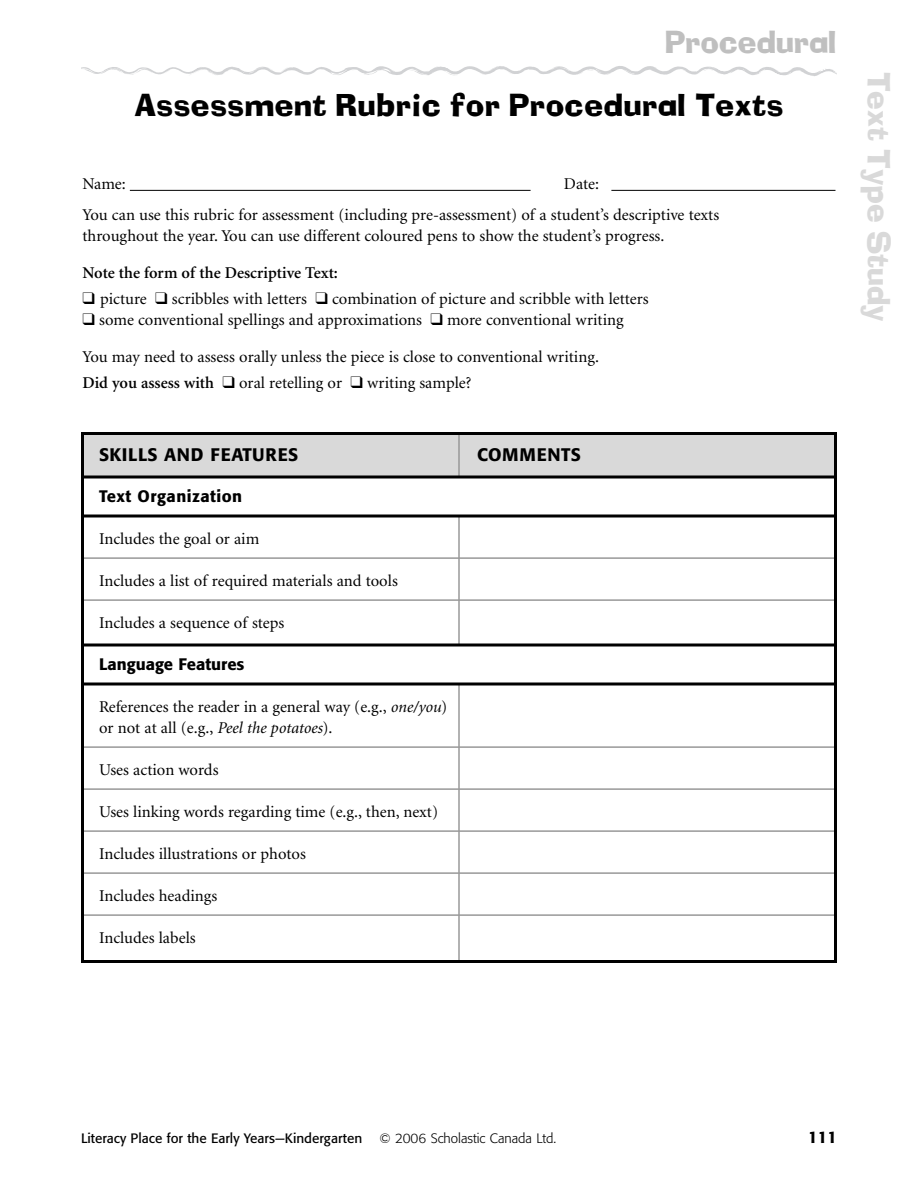
<style>
.page{position:relative;width:918px;height:1188px;background:#fff}
.page>*{position:absolute;margin:0;border:0;box-sizing:border-box;transform-origin:0 0}
.t1{font:30px "Neo Ad Lib";letter-spacing:.02em;color:#000}
.t2{font:30px "Neo Ad Lib";color:#d9d9d9}
.t3{font:30px "Neo Ad Lib";color:#bfbfbf}
.t4{font:500 18px "Formata";letter-spacing:.03em;color:#000}
.t5{font:16.5px/31.5px "Minion";color:#000}
.t6{font:600 16.5px "Minion";color:#000}
.t7{font:500 16.5px "Formata";color:#000}
.t8{font:500 16.5px "Formata";letter-spacing:.03em;color:#000}
.t9{font:13.5px "Formata";color:#000}
.t10{font:300 13.5px "Formata";color:#000}
.s1{font-weight:600}
.s2{font-style:italic}
</style>
<div class="page">
<div style="left:81px;top:432px;width:756px;height:45px;background:#d9d9d9"></div>
<hr style="left:458px;top:432px;width:2px;height:531px;background:#999">
<div style="left:452px;top:645px;width:15px;height:39px;background:#fff"></div>
<hr style="left:81px;top:644px;width:756px;height:2px;background:#000">
<svg style="left:85px;top:682px;width:748px;height:4px;background:#3f3f3f"></svg>
<div style="left:454px;top:477px;width:11px;height:39px;background:#fff"></div>
<svg style="left:85px;top:514px;width:748px;height:4px;background:#3f3f3f"></svg>
<hr style="left:81px;top:476px;width:756px;height:3px;background:#000">
<svg style="left:81px;top:66px;width:756px;height:10px"></svg>
<hr style="left:130px;top:190px;width:401px;height:1px;background:#000">
<hr style="left:611px;top:190px;width:225px;height:1px;background:#000">
<hr style="left:81px;top:557px;width:756px;height:2px;background:#999">
<hr style="left:81px;top:599px;width:756px;height:2px;background:#999">
<hr style="left:81px;top:746px;width:756px;height:2px;background:#999">
<hr style="left:81px;top:788px;width:756px;height:2px;background:#999">
<hr style="left:81px;top:830px;width:756px;height:2px;background:#999">
<hr style="left:81px;top:872px;width:756px;height:2px;background:#999">
<hr style="left:81px;top:914px;width:756px;height:2px;background:#999">
<div style="left:81px;top:432px;width:756px;height:531px;border:3px solid #000"></div>
<h1 class="t3" style="left:665px;top:25px;width:174px">Procedural</h1>
<h1 class="t1" style="left:135px;top:88px;width:650px">Assessment Rubric for Procedural Texts</h1>
<p class="t5" style="left:82px;top:169px;width:638px;text-indent:481px">Date:<br>You can use this rubric for assessment (including pre-assessment) of a student’s descriptive texts</p>
<p class="t5" style="left:82px;top:222px;width:583px">throughout the year. You can use different coloured pens to show the student’s progress.</p>
<p class="t6" style="left:82px;top:266px;width:257px">Note the form of the Descriptive Text:</p>
<p class="t5" style="left:82px;top:285px;width:568px">❑ picture ❑ scribbles with letters ❑ combination of picture and scribble with letters</p>
<p class="t5" style="left:82px;top:306px;width:543px">❑ some conventional spellings and approximations ❑ more conventional writing</p>
<p class="t5" style="left:82px;top:345px;width:518px;line-height:26.2px">You may need to assess orally unless the piece is close to conventional writing.<br><span class="s1">Did you assess with</span> ❑ oral retelling or ❑ writing sample?</p>
<p class="t5" style="left:82px;top:169px;width:45px">Name:</p>
<p class="t4" style="left:99px;top:447px;width:201px">SKILLS AND FEATURES</p>
<p class="t8" style="left:99px;top:489px;width:145px">Text Organization</p>
<p class="t5" style="left:99px;top:524px;width:162px">Includes the goal or aim</p>
<p class="t5" style="left:99px;top:566px;width:300px">Includes a list of required materials and tools</p>
<p class="t5" style="left:99px;top:608px;width:187px">Includes a sequence of steps</p>
<p class="t7" style="left:99px;top:657px;width:147px">Language Features</p>
<p class="t5" style="left:99px;top:697px;width:350px;line-height:21px">References the reader in a general way (e.g., <span class="s2">one/you</span>) or not at all (e.g., <span class="s2">Peel the potatoes</span>).</p>
<p class="t5" style="left:99px;top:755px;width:121px">Uses action words</p>
<p class="t5" style="left:99px;top:797px;width:341px">Uses linking words regarding time (e.g., then, next)</p>
<p class="t5" style="left:99px;top:839px;width:208px">Includes illustrations or photos</p>
<p class="t5" style="left:99px;top:881px;width:120px">Includes headings</p>
<p class="t5" style="left:99px;top:923px;width:98px">Includes labels</p>
<p class="t4" style="left:477px;top:447px;width:105px">COMMENTS</p>
<h1 class="t2" style="left:896px;top:72px;width:251px;rotate:90deg">Text Type Study</h1>
<p class="t9" style="left:81px;top:1133px;width:283px">Literacy Place for the Early Years—Kindergarten</p>
<p class="t10" style="left:380px;top:1133px;width:178px">© 2006 Scholastic Canada Ltd.</p>
<p class="t7" style="left:808px;top:1130px;width:30px">111</p>
</div>
